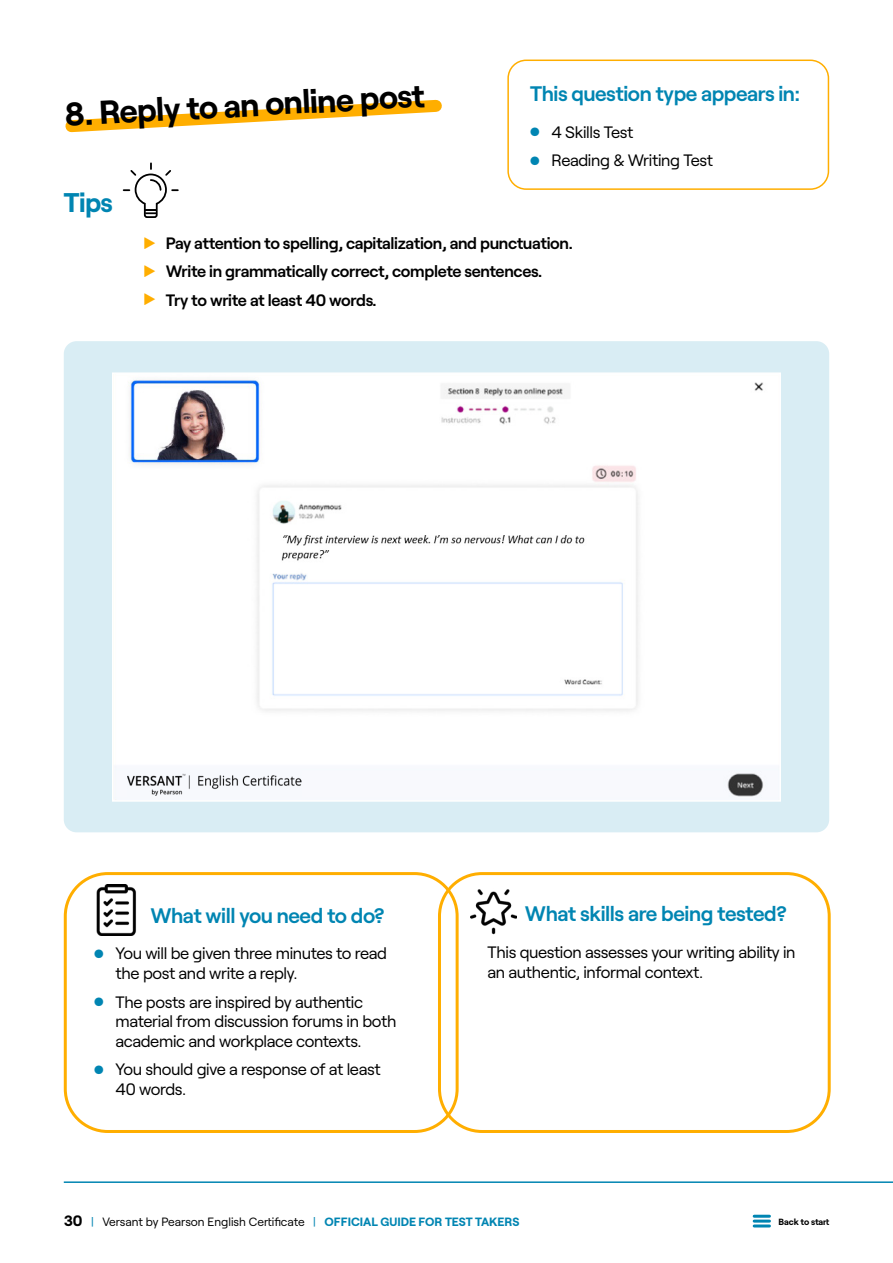
<style>
.page{position:relative;width:893px;height:1263px;background:#fff}
.page>*{position:absolute;margin:0;border:0;box-sizing:border-box;transform-origin:0 0}
.t1{font:700 33px "Roobert";color:#000}
.t2{font:700 27px "Roobert";color:#0085b2}
.t3{font:600 21px "Roobert";letter-spacing:-.02em;color:#0085b2}
.t4{font:16.5px/19.8px "Roobert";letter-spacing:-.02em;color:#000}
.t5{font:600 16.5px/28.3px "Roobert";letter-spacing:-.02em;color:#000}
.t6{font:12px "Roobert";color:#000}
.t7{font:700 9px "Roobert";letter-spacing:-.01em;color:#000}
.s1{font-size:12px;color:#0085b2}
.s2{font-weight:700;font-size:15px}
.s3{color:#0085b2}
.s4{font-weight:700;color:#0085b2}
</style>
<div class="page">
<hr style="left:754px;top:1215px;width:15px;height:3px;background:#0085b2">
<hr style="left:754px;top:1219px;width:15px;height:3px;background:#0085b2">
<hr style="left:754px;top:1224px;width:15px;height:3px;background:#0085b2">
<hr style="left:64px;top:1181px;width:829px;height:2px;background:#0085b2">
<svg style="left:65px;top:99px;width:377px;height:34px"></svg>
<svg style="left:124px;top:163px;width:54px;height:55px"></svg>
<div style="left:64px;top:341px;width:765px;height:491px;background:#d9edf4;border-radius:13px"></div>
<div style="left:115px;top:375px;width:663px;height:424px;background:#fff"></div>
<div style="left:112px;top:372px;width:669px;height:430px;border:2px solid #fff"></div>
<div style="left:128px;top:768px;width:174px;height:30px;background:#f7f9fd"></div>
<img style="left:128px;top:773px;width:174px;height:22px">
<img style="left:96px;top:885px;width:41px;height:51px">
<img style="left:470px;top:889px;width:46px;height:45px">
<div style="left:64px;top:872px;width:395px;height:261px;border:3px solid #ffae00;border-radius:43px"></div>
<div style="left:438px;top:872px;width:393px;height:261px;border:3px solid #ffae00;border-radius:43px"></div>
<div style="left:507px;top:60px;width:322px;height:130px;border:2px solid #ffae00;border-radius:18px"></div>
<h1 class="t1" style="left:63px;top:89px;width:362px;rotate:-3deg">8. Reply to an online post</h1>
<h2 class="t2" style="left:64px;top:182px;width:51px">Tips</h2>
<p class="t3" style="left:530px;top:78px;width:271px">This question type appears in:</p>
<p class="t4" style="left:530px;top:121px;width:105px"><span class="s1">●</span> 4 Skills Test</p>
<p class="t4" style="left:530px;top:149px;width:184px"><span class="s1">●</span> Reading &amp; Writing Test</p>
<p class="t5" style="left:166px;top:228px;width:408px">Pay attention to spelling, capitalization, and punctuation.<br>Write in grammatically correct, complete sentences.<br>Try to write at least 40 words.</p>
<p class="t3" style="left:150px;top:899px;width:236px">What will you need to do?</p>
<p class="t4" style="left:116px;top:942px;width:273px;text-indent:-21px"><span class="s1">●</span> You will be given three minutes to read the post and write a reply.</p>
<p class="t4" style="left:116px;top:990px;width:282px;text-indent:-21px"><span class="s1">●</span> The posts are inspired by authentic material from discussion forums in both academic and workplace contexts.</p>
<p class="t4" style="left:116px;top:1058px;width:266px;text-indent:-21px"><span class="s1">●</span> You should give a response of at least<br>40 words.</p>
<p class="t3" style="left:525px;top:898px;width:264px">What skills are being tested?</p>
<p class="t4" style="left:488px;top:941px;width:309px">This question assesses your writing ability in an authentic, informal context.</p>
<p class="t6" style="left:64px;top:1213px;width:457px"><span class="s2">30</span> <span class="s3">|</span> Versant by Pearson English Certificate <span class="s3">|</span> <span class="s4">OFFICIAL GUIDE FOR TEST TAKERS</span></p>
<p class="t7" style="left:779px;top:1214px;width:52px">Back to start</p>
</div>
